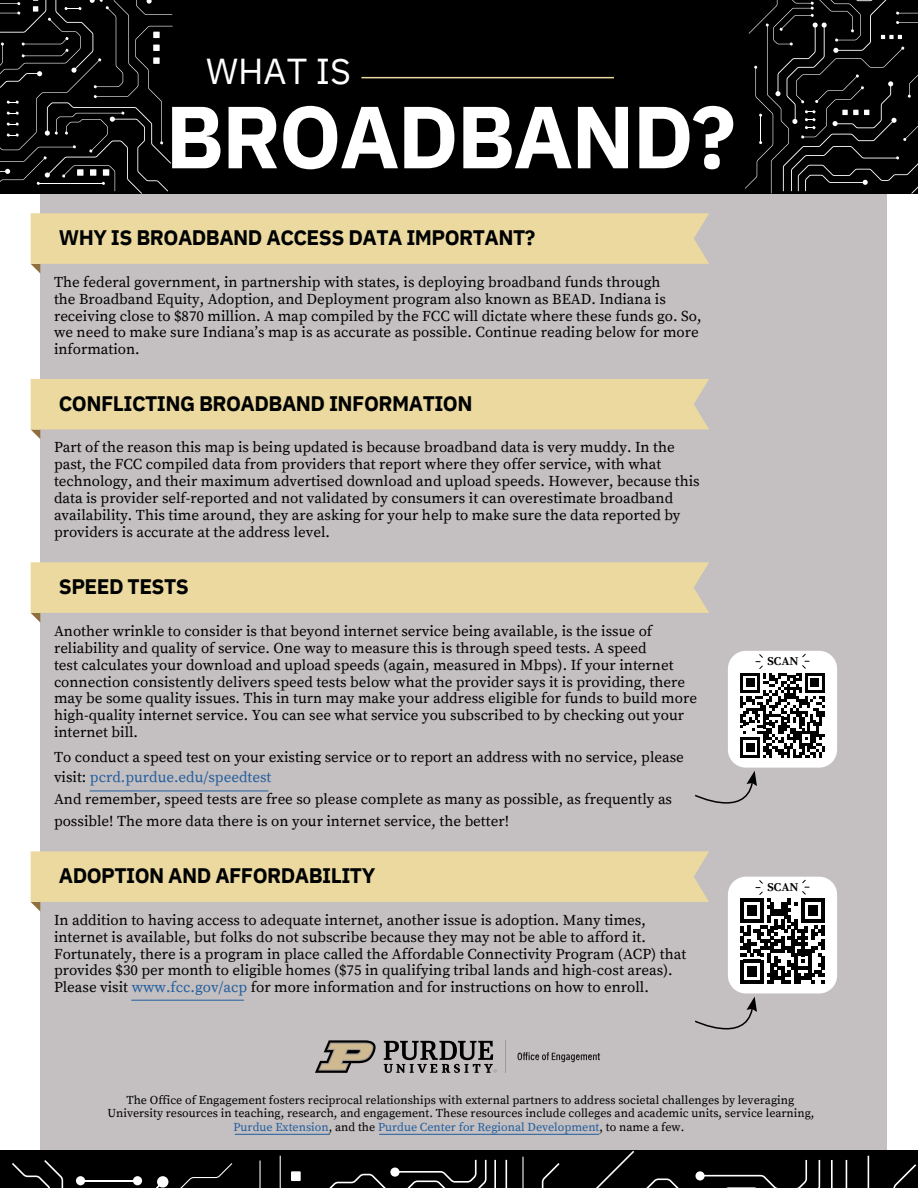
<style>
.page{position:relative;width:918px;height:1188px;background:#fff}
.page>*{position:absolute;margin:0;border:0;box-sizing:border-box;transform-origin:0 0}
.t1{font:700 87.9px "IBM Plex Sans";letter-spacing:-.025em;color:#fff}
.t2{font:36px "IBM Plex Sans";color:#fff}
.t3{font:700 21px "IBM Plex Sans";letter-spacing:-.025em;color:#000101}
.t4{font:15px/16.8px "Source Serif Pro";color:#000101}
.t5{font:12px/13.5px "Source Serif Pro";color:#000101;text-align:center}
.t6{font:700 12px "Source Serif Pro";color:#000101}
.s1{color:#215e9e}
</style>
<div class="page">
<div style="left:40px;top:194px;width:847px;height:957px;background:#c4bfc0"></div>
<div style="left:0;top:0;width:918px;height:194px;background:#000"></div>
<div style="left:0;top:1151px;width:918px;height:37px;background:#000"></div>
<svg style="left:31px;top:379px;width:678px;height:60px"></svg>
<svg style="left:31px;top:213px;width:678px;height:61px"></svg>
<svg style="left:31px;top:562px;width:678px;height:61px"></svg>
<svg style="left:31px;top:851px;width:678px;height:61px"></svg>
<svg style="left:0;top:0;width:173px;height:194px"></svg>
<svg style="left:745px;top:0;width:173px;height:194px"></svg>
<svg style="left:12px;top:1160px;width:220px;height:28px"></svg>
<hr style="left:81px;top:1180px;width:58px;height:1px;background:#fff">
<svg style="left:259px;top:1151px;width:657px;height:37px"></svg>
<div style="left:133px;top:1176px;width:9px;height:9px;background:#fff;border-radius:50%"></div>
<div style="left:695px;top:1171px;width:10px;height:9px;background:#fff;border-radius:50%"></div>
<div style="left:390px;top:1168px;width:10px;height:9px;background:#fff;border-radius:50%"></div>
<div style="left:157px;top:1176px;width:11px;height:12px;background:#fff;border-radius:50%"></div>
<div style="left:76px;top:1176px;width:9px;height:9px;background:#fff;border-radius:50%"></div>
<div style="left:291px;top:1171px;width:10px;height:10px;background:#fff"></div>
<hr style="left:90px;top:791px;width:178px;height:1px;background:#215e9e">
<hr style="left:131px;top:1000px;width:113px;height:1px;background:#215e9e">
<hr style="left:235px;top:1134px;width:95px;height:1px;background:#215e9e">
<hr style="left:379px;top:1134px;width:220px;height:1px;background:#215e9e">
<div style="left:728px;top:651px;width:109px;height:117px;background:#fff;border-radius:18px"></div>
<div style="left:728px;top:877px;width:109px;height:116px;background:#fff;border-radius:18px"></div>
<svg style="left:695px;top:771px;width:62px;height:33px"></svg>
<svg style="left:695px;top:997px;width:62px;height:33px"></svg>
<svg style="left:740px;top:654px;width:85px;height:104px"></svg>
<svg style="left:740px;top:879px;width:85px;height:104px"></svg>
<svg style="left:517px;top:1052px;width:83px;height:10px"></svg>
<hr style="left:505px;top:1040px;width:1px;height:33px;background:#9d9795">
<svg style="left:315px;top:1040px;width:61px;height:33px"></svg>
<svg style="left:384px;top:1041px;width:113px;height:32px"></svg>
<hr style="left:361px;top:77px;width:253px;height:1px;background:#ebd99f">
<h2 class="t2" style="left:206px;top:47px;width:147px">WHAT IS</h2>
<h1 class="t1" style="left:165px;top:78px;width:572px">BROADBAND?</h1>
<h3 class="t3" style="left:59px;top:224px;width:478px">WHY IS BROADBAND ACCESS DATA IMPORTANT?</h3>
<p class="t4" style="left:54px;top:274px;width:649px">The federal government, in partnership with states, is deploying broadband funds through<br>the Broadband Equity, Adoption, and Deployment program also known as BEAD. Indiana is receiving close to $870 million. A map compiled by the FCC will dictate where these funds go. So, we need to make sure Indiana’s map is as accurate as possible. Continue reading below for more information.</p>
<h3 class="t3" style="left:59px;top:389px;width:415px">CONFLICTING BROADBAND INFORMATION</h3>
<p class="t4" style="left:54px;top:440px;width:647px">Part of the reason this map is being updated is because broadband data is very muddy. In the past, the FCC compiled data from providers that report where they offer service, with what technology, and their maximum advertised download and upload speeds. However, because this data is provider self-reported and not validated by consumers it can overestimate broadband availability. This time around, they are asking for your help to make sure the data reported by providers is accurate at the address level.</p>
<h3 class="t3" style="left:59px;top:573px;width:132px">SPEED TESTS</h3>
<p class="t4" style="left:54px;top:623px;width:645px">Another wrinkle to consider is that beyond internet service being available, is the issue of reliability and quality of service. One way to measure this is through speed tests. A speed<br>test calculates your download and upload speeds (again, measured in Mbps). If your internet connection consistently delivers speed tests below what the provider says it is providing, there may be some quality issues. This in turn may make your address eligible for funds to build more high-quality internet service. You can see what service you subscribed to by checking out your internet bill.</p>
<p class="t4" style="left:54px;top:747px;width:631px;line-height:21.3px">To conduct a speed test on your existing service or to report an address with no service, please visit: <span class="s1">pcrd.purdue.edu/speedtest<br></span>And remember, speed tests are free so please complete as many as possible, as frequently as possible! The more data there is on your internet service, the better!</p>
<h3 class="t3" style="left:59px;top:862px;width:318px">ADOPTION AND AFFORDABILITY</h3>
<p class="t4" style="left:54px;top:912px;width:634px">In addition to having access to adequate internet, another issue is adoption. Many times, internet is available, but folks do not subscribe because they may not be able to afford it.<br>Fortunately, there is a program in place called the Affordable Connectivity Program (ACP) that provides $30 per month to eligible homes ($75 in qualifying tribal lands and high-cost areas).<br>Please visit <span class="s1">www.fcc.gov/acp</span> for more information and for instructions on how to enroll.</p>
<p class="t6" style="left:768px;top:654px;width:33px">SCAN</p>
<p class="t6" style="left:768px;top:880px;width:33px">SCAN</p>
<p class="t5" style="left:107px;top:1094px;width:709px">The Office of Engagement fosters reciprocal relationships with external partners to address societal challenges by leveraging<br>University resources in teaching, research, and engagement. These resources include colleges and academic units, service learning,<br><span class="s1">Purdue Extension</span>, and the <span class="s1">Purdue Center for Regional Development</span>, to name a few.</p>
</div>
